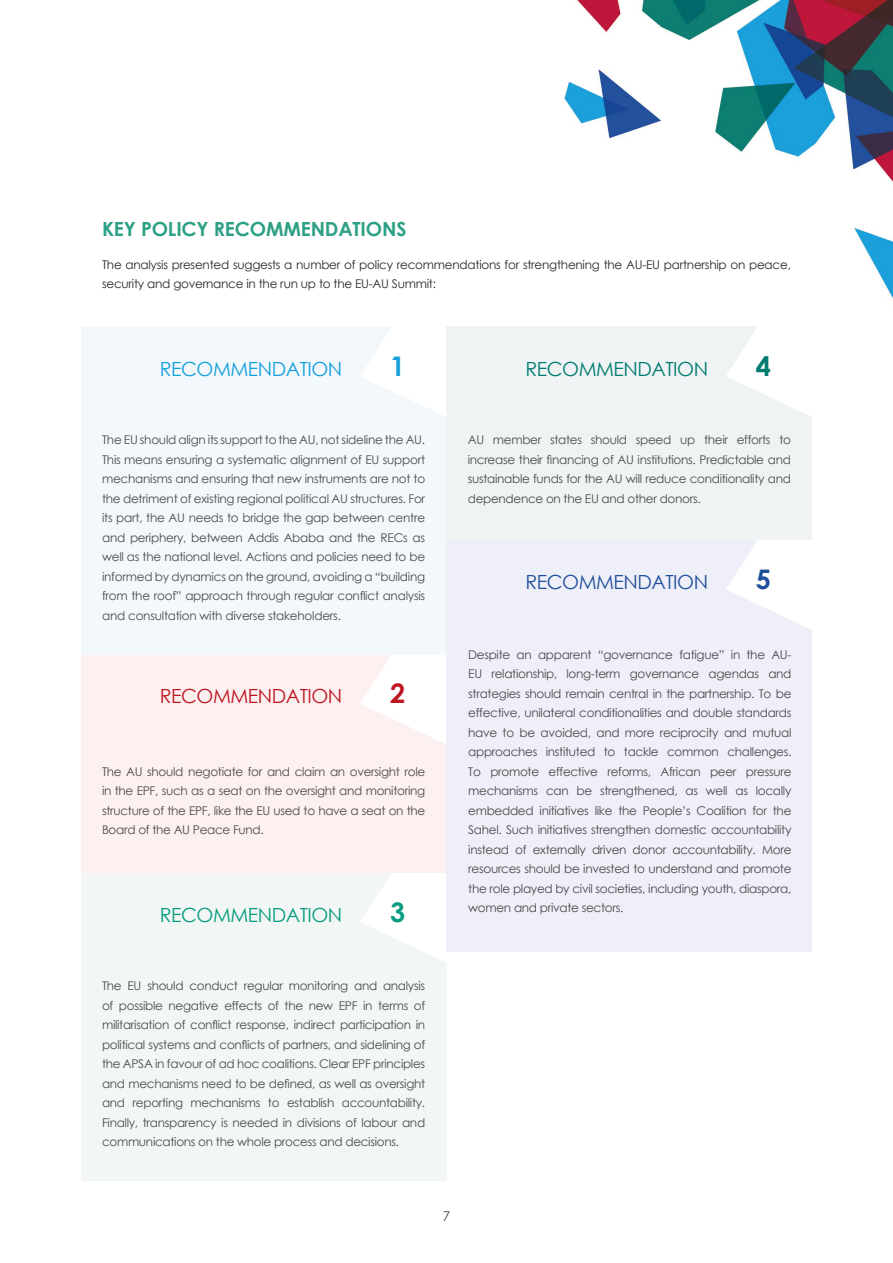
<style>
.page{position:relative;width:893px;height:1263px;background:#fff}
.page>*{position:absolute;margin:0;border:0;box-sizing:border-box;transform-origin:0 0}
.t1{font:700 27px "Century Gothic";color:#089c80}
.t2{font:700 27px "Century Gothic";color:#be1622}
.t3{font:700 27px "Century Gothic";color:#169fdb}
.t4{font:700 27px "Century Gothic";color:#21509b}
.t5{font:700 27px "Century Gothic";color:#007b71}
.t6{font:700 19.5px "Century Gothic";letter-spacing:-.01em;color:#2da085}
.t7{font:19.5px "Century Gothic";letter-spacing:-.025em;color:#089c80}
.t8{font:19.5px "Century Gothic";letter-spacing:-.025em;color:#be1622}
.t9{font:19.5px "Century Gothic";letter-spacing:-.025em;color:#169fdb}
.t10{font:19.5px "Century Gothic";letter-spacing:-.025em;color:#21509b}
.t11{font:19.5px "Century Gothic";letter-spacing:-.025em;color:#007b71}
.t12{font:13.5px "Century Gothic";color:#4a4a49}
.t13{font:12px/19.5px "Century Gothic";letter-spacing:-.025em;color:#4a4a49;text-align:justify}
.t14{font:12px/19.5px "Century Gothic";letter-spacing:-.02em;color:#282827}
</style>
<div class="page">
<img style="left:564px;top:0;width:329px;height:299px">
<div style="left:81px;top:872px;width:365px;height:309px;background:#f2f7f5"></div>
<svg style="left:361px;top:873px;width:86px;height:123px"></svg>
<div style="left:81px;top:654px;width:365px;height:219px;background:#fcf1f0"></div>
<svg style="left:360px;top:654px;width:86px;height:90px"></svg>
<div style="left:81px;top:327px;width:365px;height:327px;background:#f3f8fd"></div>
<svg style="left:361px;top:326px;width:157px;height:90px"></svg>
<div style="left:446px;top:540px;width:366px;height:412px;background:#eeeff8"></div>
<svg style="left:726px;top:540px;width:86px;height:90px"></svg>
<div style="left:446px;top:327px;width:366px;height:213px;background:#eff3f3"></div>
<svg style="left:726px;top:259px;width:158px;height:157px"></svg>
<h2 class="t6" style="left:102px;top:214px;width:306px">KEY POLICY RECOMMENDATIONS</h2>
<p class="t14" style="left:102px;top:254px;width:690px">The analysis presented suggests a number of policy recommendations for strengthening the AU-EU partnership on peace, security and governance in the run up to the EU-AU Summit:</p>
<h2 class="t9" style="left:160px;top:355px;width:184px">RECOMMENDATION</h2>
<h1 class="t3" style="left:390px;top:346px;width:17px">1</h1>
<p class="t13" style="left:102px;top:430px;width:325px">The EU should align its support to the AU, not sideline the AU.<br>This means ensuring a systematic alignment of EU support mechanisms and ensuring that new instruments are not to the detriment of existing regional political AU structures. For its part, the AU needs to bridge the gap between centre and periphery, between Addis Ababa and the RECs as well as the national level. Actions and policies need to be informed by dynamics on the ground, avoiding a “building from the roof” approach through regular conflict analysis and consultation with diverse stakeholders.</p>
<h2 class="t8" style="left:160px;top:683px;width:184px">RECOMMENDATION</h2>
<h1 class="t2" style="left:390px;top:673px;width:17px">2</h1>
<p class="t13" style="left:102px;top:761px;width:325px">The AU should negotiate for and claim an oversight role in the EPF, such as a seat on the oversight and monitoring structure of the EPF, like the EU used to have a seat on the Board of the AU Peace Fund.</p>
<h2 class="t7" style="left:160px;top:901px;width:184px">RECOMMENDATION</h2>
<h1 class="t1" style="left:390px;top:891px;width:17px">3</h1>
<p class="t13" style="left:102px;top:976px;width:325px">The EU should conduct regular monitoring and analysis of possible negative effects of the new EPF in terms of militarisation of conflict response, indirect participation in political systems and conflicts of partners, and sidelining of the APSA in favour of ad hoc coalitions. Clear EPF principles and mechanisms need to be defined, as well as oversight and reporting mechanisms to establish accountability.<br>Finally, transparency is needed in divisions of labour and communications on the whole process and decisions.</p>
<h2 class="t11" style="left:526px;top:355px;width:184px">RECOMMENDATION</h2>
<h1 class="t5" style="left:756px;top:346px;width:17px">4</h1>
<p class="t13" style="left:468px;top:430px;width:325px">AU member states should speed up their efforts to increase their financing of AU institutions. Predictable and sustainable funds for the AU will reduce conditionality and dependence on the EU and other donors.</p>
<h2 class="t10" style="left:526px;top:568px;width:184px">RECOMMENDATION</h2>
<h1 class="t4" style="left:756px;top:559px;width:17px">5</h1>
<p class="t13" style="left:468px;top:644px;width:325px">Despite an apparent “governance fatigue” in the AU-EU relationship, long-term governance agendas and strategies should remain central in the partnership. To be effective, unilateral conditionalities and double standards have to be avoided, and more reciprocity and mutual approaches instituted to tackle common challenges.<br>To promote effective reforms, African peer pressure mechanisms can be strengthened, as well as locally embedded initiatives like the People’s Coalition for the Sahel. Such initiatives strengthen domestic accountability instead of externally driven donor accountability. More resources should be invested to understand and promote the role played by civil societies, including youth, diaspora, women and private sectors.</p>
<p class="t12" style="left:443px;top:1207px;width:9px">7</p>
</div>
